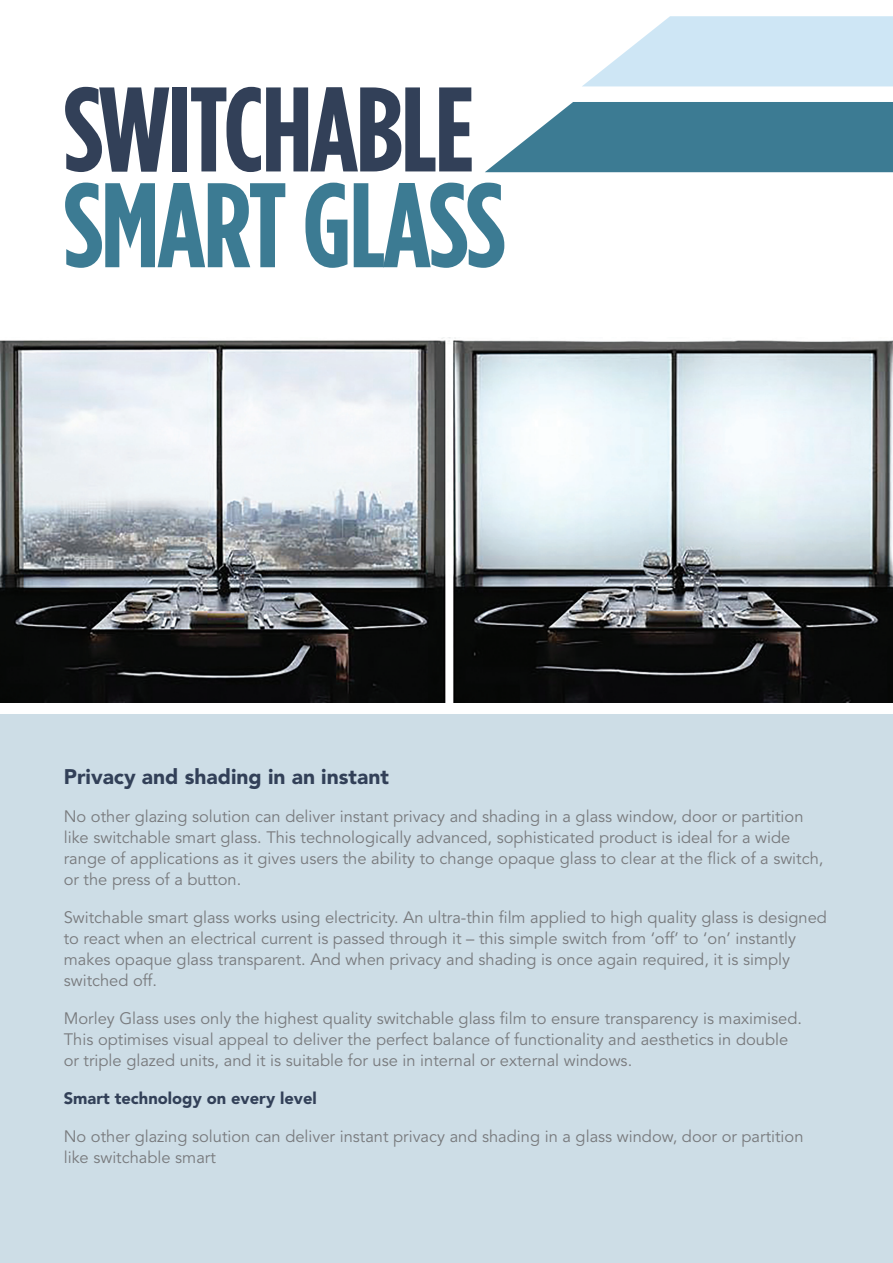
<style>
.page{position:relative;width:893px;height:1263px;background:#fff}
.page>*{position:absolute;margin:0;border:0;box-sizing:border-box;transform-origin:0 0}
.t1{font:700 120px "Gotham Condensed";letter-spacing:-.015em;color:#3c7b93}
.t2{font:700 120px "Gotham Condensed";letter-spacing:-.02em;color:#324058}
.t3{font:900 21px "Avenir LT Std";color:#324058}
.t4{font:16.5px/21px "Avenir LT Std";color:#787a7d}
.t5{font:900 16.5px "Avenir LT Std";color:#324058}
</style>
<div class="page">
<div style="left:0;top:714px;width:893px;height:549px;background:#cddde6"></div>
<svg style="left:485px;top:102px;width:408px;height:70px;background:#51899e"></svg>
<svg style="left:583px;top:16px;width:310px;height:70px;background:#d5e9f6"></svg>
<img style="left:0;top:337px;width:893px;height:366px">
<h1 class="t2" style="left:64px;top:62px;width:412px">SWITCHABLE</h1>
<h1 class="t1" style="left:64px;top:158px;width:443px">SMART GLASS</h1>
<p class="t3" style="left:64px;top:764px;width:327px">Privacy and shading in an instant</p>
<p class="t4" style="left:64px;top:806px;width:761px">No other glazing solution can deliver instant privacy and shading in a glass window, door or partition like switchable smart glass. This technologically advanced, sophisticated product is ideal for a wide range of applications as it gives users the ability to change opaque glass to clear at the flick of a switch, or the press of a button.</p>
<p class="t4" style="left:64px;top:908px;width:765px">Switchable smart glass works using electricity. An ultra-thin film applied to high quality glass is designed to react when an electrical current is passed through it – this simple switch from ‘off’ to ‘on’ instantly makes opaque glass transparent. And when privacy and shading is once again required, it is simply switched off.</p>
<p class="t4" style="left:64px;top:1009px;width:740px">Morley Glass uses only the highest quality switchable glass film to ensure transparency is maximised.<br>This optimises visual appeal to deliver the perfect balance of functionality and aesthetics in double or triple glazed units, and it is suitable for use in internal or external windows.</p>
<p class="t5" style="left:64px;top:1089px;width:254px">Smart technology on every level</p>
<p class="t4" style="left:64px;top:1127px;width:741px">No other glazing solution can deliver instant privacy and shading in a glass window, door or partition like switchable smart</p>
</div>
